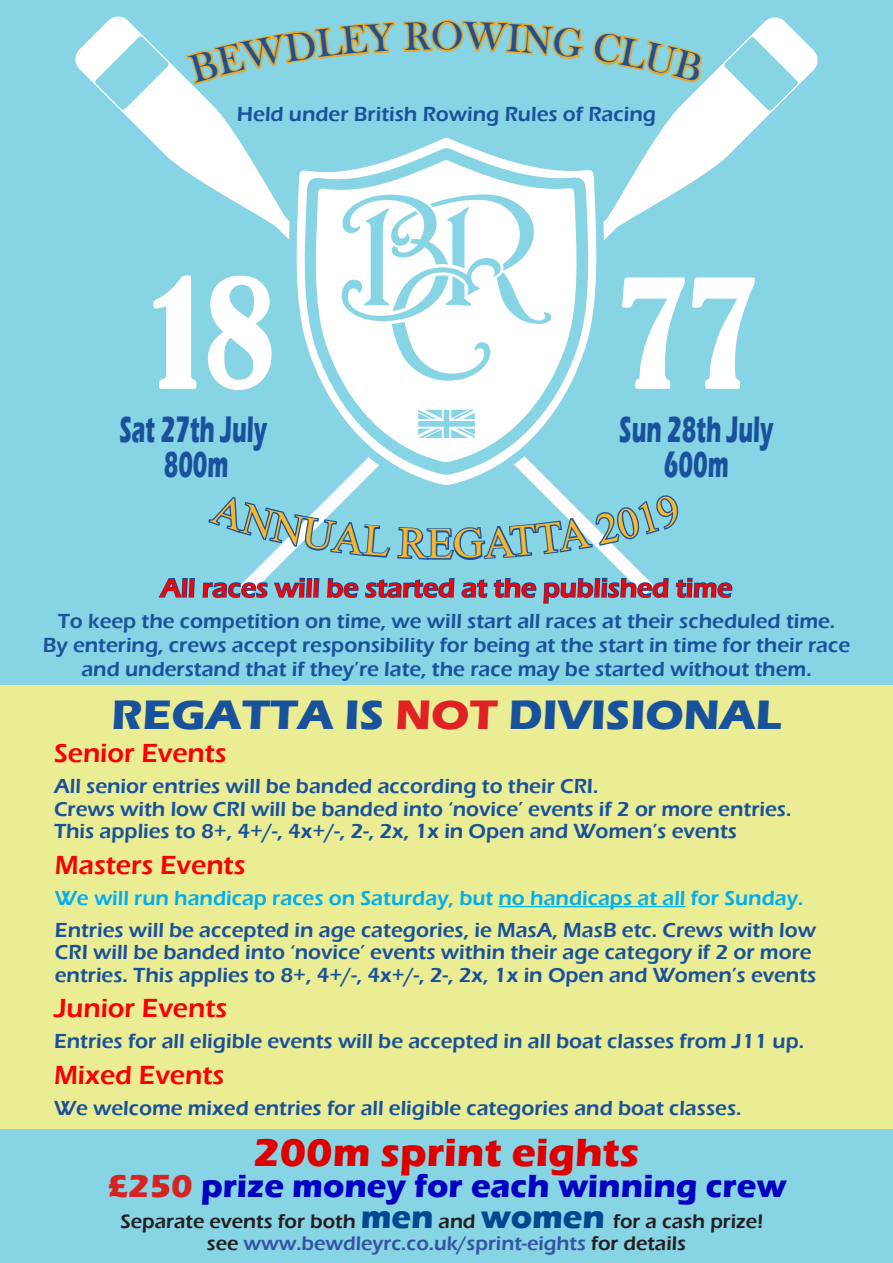
<style>
.page{position:relative;width:893px;height:1263px;background:#87d4e5}
.page>*{position:absolute;margin:0;border:0;box-sizing:border-box;transform-origin:0 0}
.t1{font:43.5px "Times New Roman";color:#fcb728}
.t2{font:700 42.45px "Eras ITC";color:#19529c;scale:1.04 1}
.t3{font:700 40.5px "Eras ITC";color:#dc0000}
.t4{font:40.5px "Bask Old Face";color:#19529c}
.t5{font:700 38.1px "Eras ITC";color:#19529c;scale:.59 1}
.t6{font:700 33px "Eras ITC";color:#0000c2}
.t7{font:600 27px "Eras ITC";color:#fa0005}
.t8{font:600 21px/22.5px "Eras ITC";color:#19529c}
.t9{font:600 21px "Eras ITC";color:#00aeef}
.t10{font:600 20.25px "Eras ITC";color:#231f20}
.t11{font:600 20.25px "Eras ITC";color:#3553a3}
.s1{color:#e02226}
.s2{font-weight:700;font-size:33px;color:#004990}
.s3{color:#231f20}
.s4{color:#d52322}
</style>
<div class="page">
<div style="left:0;top:685px;width:893px;height:444px;background:#ebed95"></div>
<svg style="left:296px;top:158px;width:301px;height:118px"></svg>
<svg style="left:312px;top:160px;width:268px;height:116px;fill:#fff"></svg>
<svg style="left:603px;top:17px;width:214px;height:223px"></svg>
<svg style="left:153px;top:276px;width:43px;height:113px"></svg>
<svg style="left:75px;top:17px;width:215px;height:223px"></svg>
<svg style="left:158px;top:578px;width:37px;height:20px"></svg>
<svg style="left:202px;top:276px;width:553px;height:632px"></svg>
<svg style="left:184px;top:17px;width:521px;height:141px"></svg>
<h3 class="t4" style="left:431px;top:14px;width:34px">O</h3>
<p class="t8" style="left:237px;top:103px;width:421px">Held under British Rowing Rules of Racing</p>
<p class="t5" style="left:119px;top:408px;width:252px">Sat 27th July</p>
<p class="t5" style="left:164px;top:442px;width:112px">800m</p>
<h1 class="t1" style="left:427px;top:513px;width:28px">E</h1>
<p class="t5" style="left:619px;top:408px;width:263px">Sun 28th July</p>
<p class="t5" style="left:664px;top:442px;width:112px">600m</p>
<p class="t7" style="left:161px;top:572px;width:573px">All races will be started at the published time</p>
<p class="t8" style="left:58px;top:610px;width:779px">To keep the competition on time, we will start all races at their scheduled time.</p>
<p class="t8" style="left:43px;top:634px;width:809px">By entering, crews accept responsibility for being at the start in time for their race</p>
<p class="t8" style="left:81px;top:658px;width:732px">and understand that if they’re late, the race may be started without them.</p>
<p class="t2" style="left:111px;top:691px;width:646px">REGATTA IS <span class="s1">NOT</span> DIVISIONAL</p>
<p class="t7" style="left:54px;top:737px;width:174px">Senior Events</p>
<p class="t8" style="left:54px;top:775px;width:739px">All senior entries will be banded according to their CRI.<br>Crews with low CRI will be banded into ‘novice’ events if 2 or more entries.</p>
<p class="t8" style="left:54px;top:820px;width:685px">This applies to 8+, 4+/-, 4x+/-, 2-, 2x, 1x in Open and Women’s events</p>
<p class="t7" style="left:55px;top:849px;width:192px">Masters Events</p>
<p class="t9" style="left:55px;top:886px;width:750px">We will run handicap races on Saturday, but no handicaps at all for Sunday.</p>
<p class="t8" style="left:55px;top:918px;width:763px">Entries will be accepted in age categories, ie MasA, MasB etc. Crews with low<br>CRI will be banded into ‘novice’ events within their age category if 2 or more entries. This applies to 8+, 4+/-, 4x+/-, 2-, 2x, 1x in Open and Women’s events</p>
<p class="t7" style="left:54px;top:993px;width:175px">Junior Events</p>
<p class="t8" style="left:54px;top:1030px;width:752px">Entries for all eligible events will be accepted in all boat classes from J11 up.</p>
<p class="t7" style="left:54px;top:1060px;width:172px">Mixed Events</p>
<p class="t8" style="left:54px;top:1097px;width:689px">We welcome mixed entries for all eligible categories and boat classes.</p>
<p class="t3" style="left:254px;top:1130px;width:387px">200m sprint eights</p>
<p class="t10" style="left:120px;top:1210px;width:645px">Separate events for both <span class="s2">men</span> and <span class="s2">women</span> for a cash prize!</p>
<p class="t11" style="left:207px;top:1231px;width:481px"><span class="s3">see</span> www.bewdleyrc.co.uk/sprint-eights <span class="s3">for details</span></p>
<p class="t6" style="left:107px;top:1167px;width:681px"><span class="s4">£250</span> prize money for each winning crew</p>
</div>
